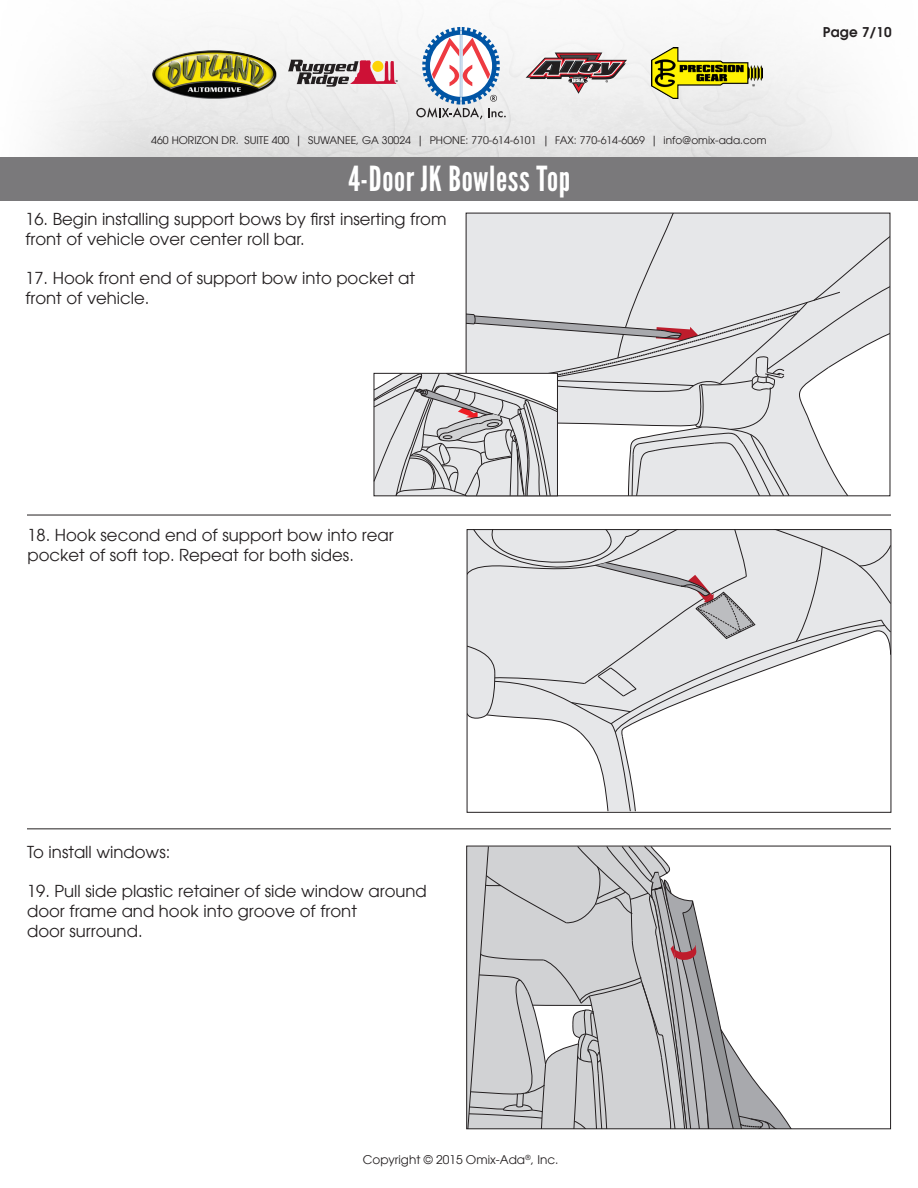
<style>
.page{position:relative;width:918px;height:1188px;background:#fff}
.page>*{position:absolute;margin:0;border:0;box-sizing:border-box;transform-origin:0 0}
.t1{font:34.5px "League Gothic";letter-spacing:.02em;color:#fff}
.t2{font:16.5px/19.8px "Avant Garde LT";color:#231f20}
.t3{font:600 13.5px "Avant Garde LT";letter-spacing:.02em;color:#231f20}
.t4{font:12px "Avant Garde LT";color:#231f20}
.t5{font:10.5px "Avant Garde LT";color:#231f20}
</style>
<div class="page">
<img style="left:0;top:21px;width:863px;height:139px">
<svg style="left:416px;top:27px;width:90px;height:92px"></svg>
<svg style="left:526px;top:53px;width:101px;height:41px"></svg>
<svg style="left:288px;top:60px;width:110px;height:27px"></svg>
<div style="left:1px;top:157px;width:917px;height:44px;background:#7a797b"></div>
<img style="left:152px;top:50px;width:125px;height:49px">
<img style="left:652px;top:47px;width:111px;height:52px">
<hr style="left:27px;top:515px;width:864px;height:1px;background:#231f20">
<hr style="left:27px;top:828px;width:864px;height:1px;background:#231f20">
<svg style="left:468px;top:848px;width:323px;height:279px"></svg>
<div style="left:466px;top:846px;width:425px;height:283px;border:1px solid #231f20"></div>
<svg style="left:469px;top:531px;width:420px;height:280px"></svg>
<div style="left:467px;top:529px;width:424px;height:284px;border:1px solid #231f20"></div>
<svg style="left:374px;top:213px;width:516px;height:283px"></svg>
<div style="left:374px;top:373px;width:184px;height:123px;border:1px solid #231f20"></div>
<p class="t5" style="left:151px;top:134px;width:617px">460 HORIZON DR. SUITE 400 | SUWANEE, GA 30024 | PHONE: 770-614-6101 | FAX: 770-614-6069 | info@omix-ada.com</p>
<h1 class="t1" style="left:348px;top:159px;width:223px">4-Door JK Bowless Top</h1>
<p class="t2" style="left:25px;top:209px;width:423px">16. Begin installing support bows by first inserting from front of vehicle over center roll bar.</p>
<p class="t2" style="left:25px;top:268px;width:391px">17. Hook front end of support bow into pocket at front of vehicle.</p>
<p class="t3" style="left:823px;top:23px;width:70px">Page 7/10</p>
<p class="t2" style="left:27px;top:525px;width:368px">18. Hook second end of support bow into rear pocket of soft top. Repeat for both sides.</p>
<p class="t2" style="left:27px;top:842px;width:145px">To install windows:</p>
<p class="t2" style="left:27px;top:882px;width:401px">19. Pull side plastic retainer of side window around door frame and hook into groove of front</p>
<p class="t2" style="left:27px;top:921px;width:117px">door surround.</p>
<p class="t4" style="left:363px;top:1153px;width:197px">Copyright © 2015 Omix-Ada<sup>®</sup>, Inc.</p>
</div>
